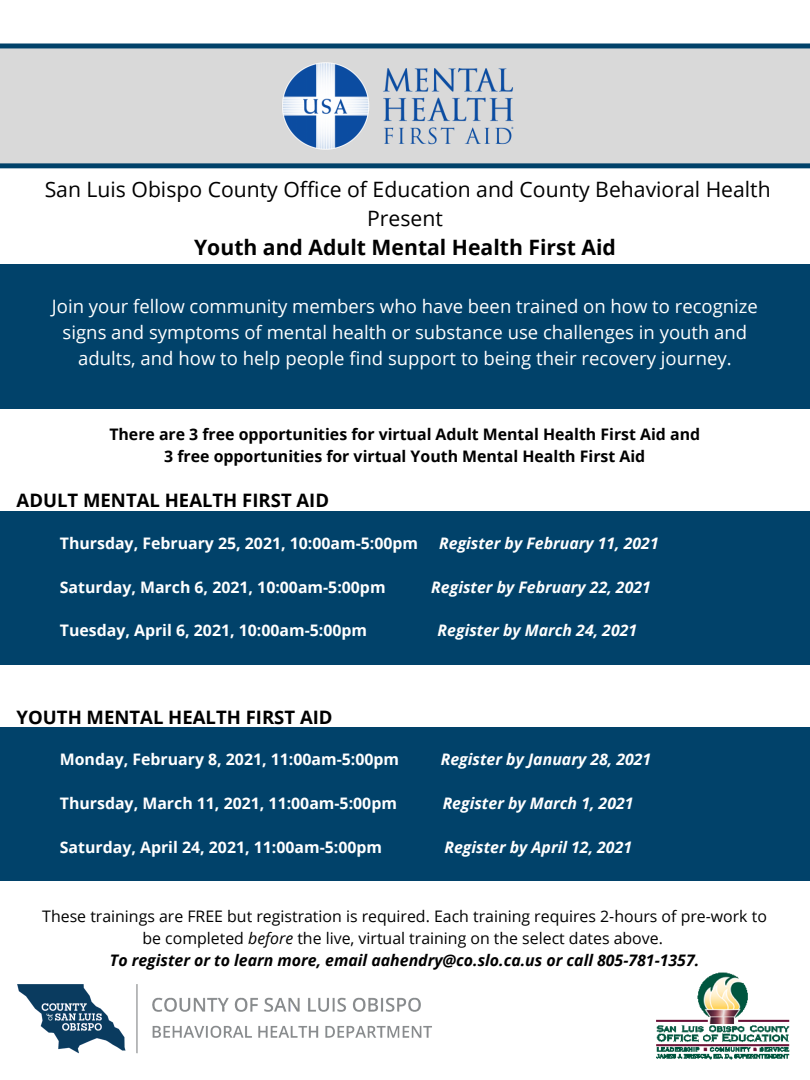
<style>
.page{position:relative;width:810px;height:1080px;background:#fff}
.page>*{position:absolute;margin:0;border:0;box-sizing:border-box;transform-origin:0 0}
.t1{font:21.12px "Open Sans";color:#000}
.t2{font:700 21.12px "Open Sans";color:#000}
.t3{font:18.5px/25.8px "Open Sans";color:#fff;text-align:center}
.t4{font:700 18.5px "Open Sans";color:#000}
.t5{font:700 15.88px "Open Sans";color:#fff}
.t6{font:15.88px/21.9px "Open Sans";color:#000;text-align:center}
.t7{font:italic 700 15.88px "Open Sans";color:#fff}
.t8{font:700 15.88px "Open Sans";color:#000}
.t9{font:italic 700 15.88px "Open Sans";color:#000}
.s1{font-style:italic}
</style>
<div class="page">
<div style="left:0;top:46px;width:810px;height:120px;background:#d9d9d9"></div>
<svg style="left:0;top:43px;width:810px;height:5px;background:#1a5478"></svg>
<img style="left:262px;top:43px;width:276px;height:126px">
<svg style="left:0;top:163px;width:810px;height:5px;background:#114d72"></svg>
<div style="left:0;top:265px;width:810px;height:144px;background:#01426a"></div>
<div style="left:0;top:511px;width:810px;height:154px;background:#01426a"></div>
<div style="left:0;top:727px;width:810px;height:154px;background:#01426a"></div>
<img style="left:656px;top:972px;width:134px;height:88px">
<img style="left:17px;top:985px;width:415px;height:68px">
<p class="t1" style="left:45px;top:175px;width:728px">San Luis Obispo County Office of Education and County Behavioral Health</p>
<p class="t1" style="left:367px;top:203px;width:77px">Present</p>
<p class="t2" style="left:194px;top:232px;width:423px">Youth and Adult Mental Health First Aid</p>
<p class="t3" style="left:52px;top:293px;width:708px">Join your fellow community members who have been trained on how to recognize signs and symptoms of mental health or substance use challenges in youth and adults, and how to help people find support to being their recovery journey.</p>
<p class="t8" style="left:109px;top:423px;width:592px">There are 3 free opportunities for virtual Adult Mental Health First Aid and</p>
<p class="t8" style="left:164px;top:445px;width:483px">3 free opportunities for virtual Youth Mental Health First Aid</p>
<p class="t4" style="left:17px;top:487px;width:314px">ADULT MENTAL HEALTH FIRST AID</p>
<p class="t5" style="left:60px;top:532px;width:360px">Thursday, February 25, 2021, 10:00am-5:00pm</p>
<p class="t7" style="left:439px;top:532px;width:221px">Register by February 11, 2021</p>
<p class="t5" style="left:60px;top:576px;width:327px">Saturday, March 6, 2021, 10:00am-5:00pm</p>
<p class="t7" style="left:431px;top:576px;width:221px">Register by February 22, 2021</p>
<p class="t5" style="left:60px;top:619px;width:309px">Tuesday, April 6, 2021, 10:00am-5:00pm</p>
<p class="t7" style="left:438px;top:619px;width:201px">Register by March 24, 2021</p>
<p class="t4" style="left:17px;top:704px;width:318px">YOUTH MENTAL HEALTH FIRST AID</p>
<p class="t5" style="left:60px;top:748px;width:341px">Monday, February 8, 2021, 11:00am-5:00pm</p>
<p class="t7" style="left:441px;top:748px;width:212px">Register by January 28, 2021</p>
<p class="t5" style="left:60px;top:792px;width:339px">Thursday, March 11, 2021, 11:00am-5:00pm</p>
<p class="t7" style="left:443px;top:792px;width:192px">Register by March 1, 2021</p>
<p class="t5" style="left:60px;top:836px;width:324px">Saturday, April 24, 2021, 11:00am-5:00pm</p>
<p class="t7" style="left:444px;top:836px;width:189px">Register by April 12, 2021</p>
<p class="t6" style="left:42px;top:905px;width:726px">These trainings are FREE but registration is required. Each training requires 2-hours of pre-work to be completed <span class="s1">before</span> the live, virtual training on the select dates above.</p>
<p class="t9" style="left:110px;top:949px;width:591px">To register or to learn more, email aahendry@co.slo.ca.us or call 805-781-1357.</p>
</div>
